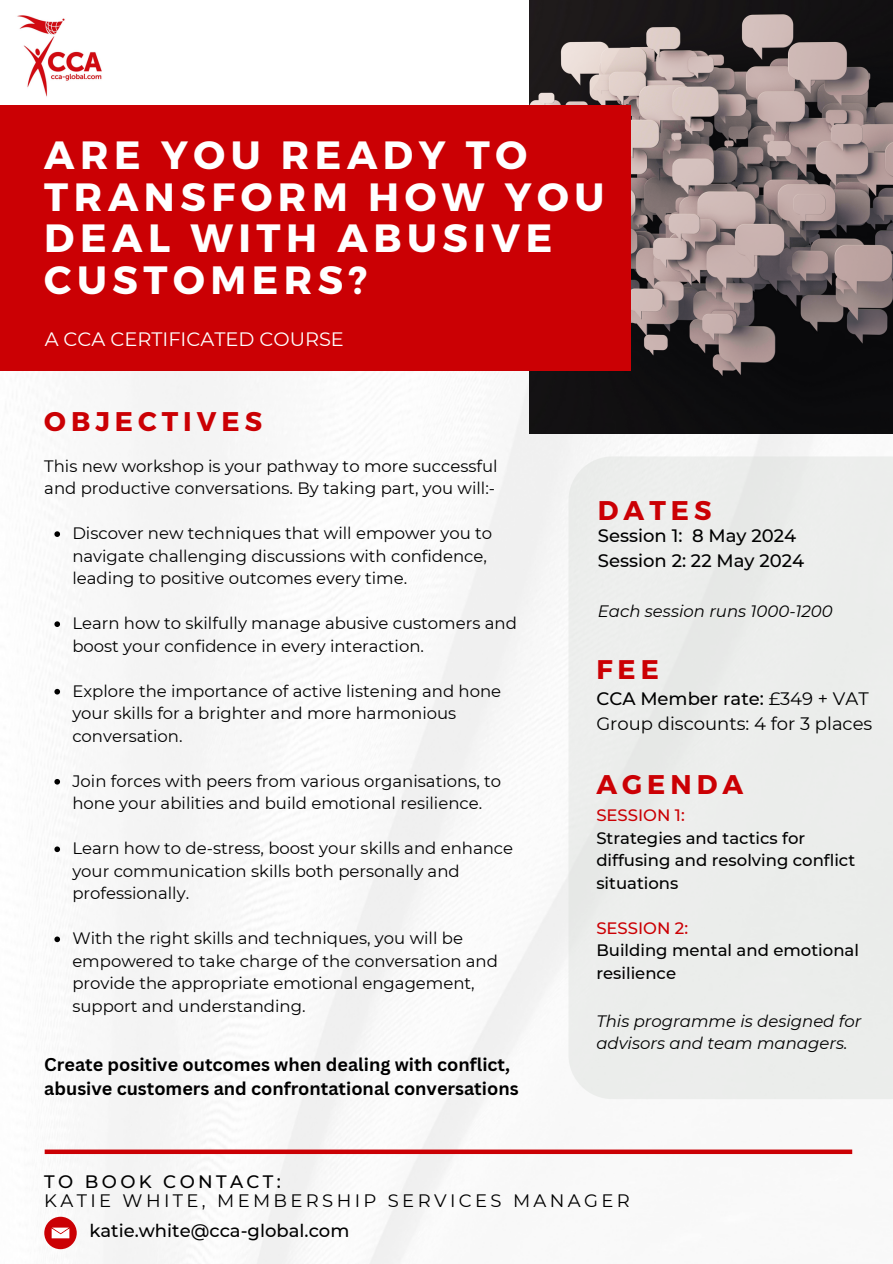
<style>
.page{position:relative;width:893px;height:1264px;background:#fff}
.page>*{position:absolute;margin:0;border:0;box-sizing:border-box;transform-origin:0 0}
.t1{font:700 39.45px/41.7px "Montserrat";letter-spacing:.14em;color:#fff}
.t2{font:700 27px "Montserrat";letter-spacing:.185em;color:#cb0004}
.t3{font:700 26.85px "Montserrat";color:#cb0004}
.t4{font:19.35px "Montserrat";color:#fff}
.t5{font:700 18px/24.8px "Canva Sans";color:#000}
.t6{font:500 18px/24.8px "Montserrat";color:#000}
.t7{font:18px/19.2px "Montserrat";letter-spacing:.185em;color:#000}
.t8{font:18px/24.8px "Montserrat";color:#000}
.t9{font:16.5px/22.5px "Montserrat";color:#000}
.t10{font:500 16.5px/22.5px "Montserrat";color:#000}
.t11{font:italic 16.5px/22.5px "Montserrat";color:#000}
.t12{font:500 16.5px "Montserrat";color:#cb0004}
.s1{font-weight:500}
.s2{color:#cb0004}
</style>
<div class="page">
<img style="left:0;top:370px;width:892px;height:893px">
<img style="left:529px;top:0;width:363px;height:433px">
<div style="left:0;top:105px;width:630px;height:265px;background:#cb0004"></div>
<div style="left:568px;top:456px;width:324px;height:643px;background:#ebedeb"></div>
<img style="left:17px;top:15px;width:85px;height:82px">
<div style="left:44px;top:1216px;width:33px;height:33px;background:#cb0004;border-radius:50%"></div>
<svg style="left:52px;top:1227px;width:17px;height:11px"></svg>
<svg style="left:54px;top:531px;width:6px;height:6px"></svg>
<svg style="left:54px;top:621px;width:6px;height:6px"></svg>
<svg style="left:54px;top:689px;width:6px;height:5px"></svg>
<svg style="left:54px;top:779px;width:6px;height:5px"></svg>
<svg style="left:54px;top:846px;width:6px;height:6px"></svg>
<svg style="left:54px;top:936px;width:6px;height:6px"></svg>
<svg style="left:45px;top:1149px;width:807px;height:4px;background:#d02124"></svg>
<h1 class="t1" style="left:44px;top:132px;width:561px">ARE YOU READY TO<br>TRANSFORM HOW YOU<br>DEAL WITH ABUSIVE<br>CUSTOMERS?</h1>
<h3 class="t4" style="left:45px;top:327px;width:301px">A CCA CERTIFICATED COURSE</h3>
<h2 class="t2" style="left:44px;top:404px;width:219px">OBJECTIVES</h2>
<p class="t9" style="left:44px;top:454px;width:455px">This new workshop is your pathway to more successful and productive conversations. By taking part, you will:-</p>
<p class="t9" style="left:72px;top:522px;width:421px">Discover new techniques that will empower you to navigate challenging discussions with confidence, leading to positive outcomes every time.</p>
<p class="t9" style="left:72px;top:612px;width:446px">Learn how to skilfully manage abusive customers and boost your confidence in every interaction.</p>
<p class="t9" style="left:72px;top:679px;width:430px">Explore the importance of active listening and hone your skills for a brighter and more harmonious conversation.</p>
<p class="t9" style="left:72px;top:769px;width:430px">Join forces with peers from various organisations, to hone your abilities and build emotional resilience.</p>
<p class="t9" style="left:72px;top:837px;width:442px">Learn how to de-stress, boost your skills and enhance your communication skills both personally and professionally.</p>
<p class="t9" style="left:72px;top:927px;width:427px">With the right skills and techniques, you will be empowered to take charge of the conversation and provide the appropriate emotional engagement, support and understanding.</p>
<p class="t5" style="left:44px;top:1051px;width:476px">Create positive outcomes when dealing with conflict, abusive customers and confrontational conversations</p>
<h4 class="t2" style="left:598px;top:492px;width:115px">DATES</h4>
<p class="t6" style="left:598px;top:523px;width:208px">Session 1: 8 May 2024<br>Session 2: 22 May 2024</p>
<h2 class="t11" style="left:598px;top:599px;width:236px">Each session runs 1000-1200</h2>
<h2 class="t3" style="left:596px;top:651px;width:64px">FEE</h2>
<h5 class="t8" style="left:596px;top:686px;width:277px"><span class="s1">CCA Member rate:</span> £349 + VAT<br>Group discounts: 4 for 3 places</h5>
<h4 class="t2" style="left:596px;top:767px;width:148px">AGENDA</h4>
<h6 class="t10" style="left:596px;top:803px;width:260px"><span class="s2">SESSION 1:<br></span>Strategies and tactics for diffusing and resolving conflict situations</h6>
<h6 class="t12" style="left:596px;top:917px;width:93px">SESSION 2:</h6>
<h6 class="t10" style="left:596px;top:938px;width:264px">Building mental and emotional resilience</h6>
<h2 class="t11" style="left:596px;top:1009px;width:266px">This programme is designed for advisors and team managers.</h2>
<h3 class="t7" style="left:44px;top:1171px;width:587px"><span class="s1">TO BOOK CONTACT:<br></span>KATIE WHITE, MEMBERSHIP SERVICES MANAGER</h3>
<p class="t6" style="left:89px;top:1218px;width:261px">katie.white@cca-global.com</p>
</div>
